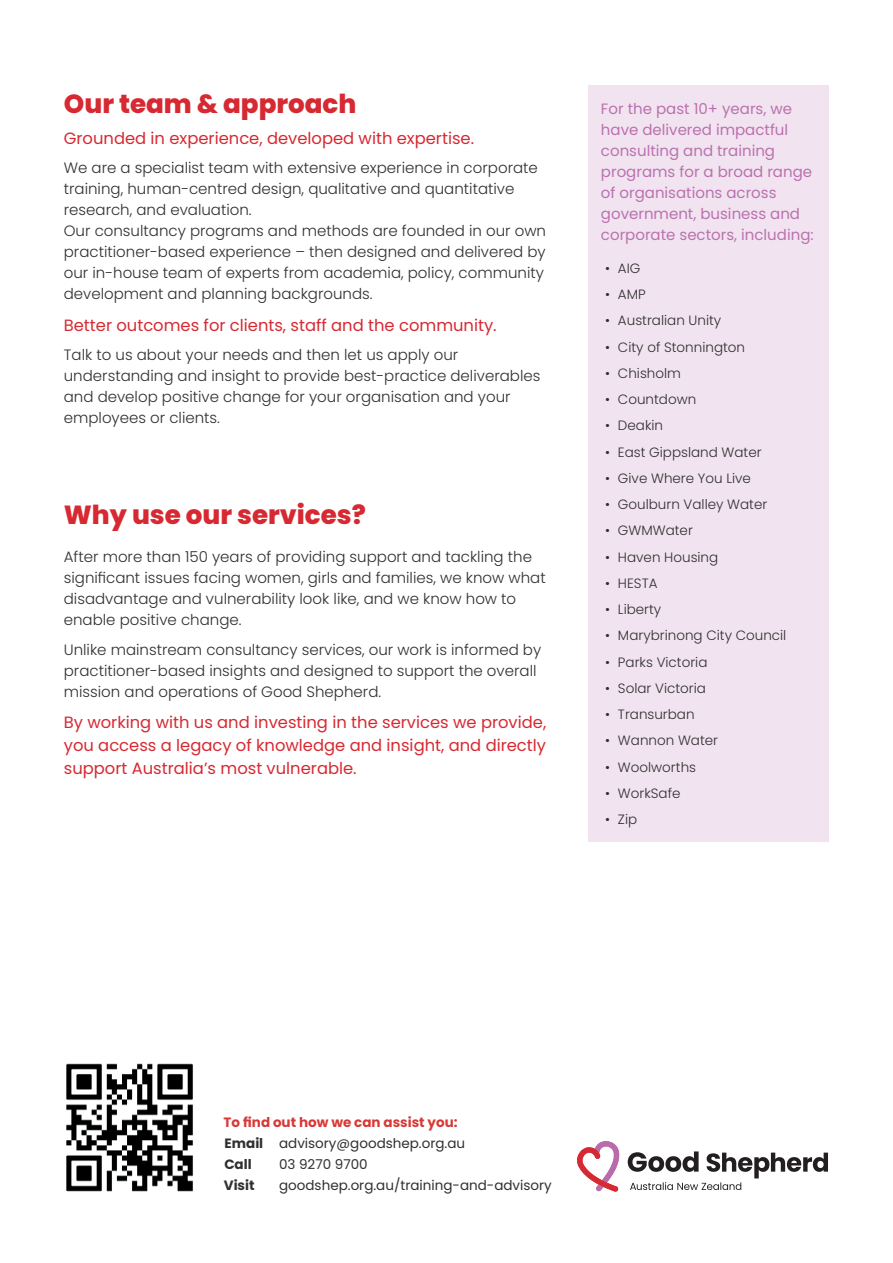
<style>
.page{position:relative;width:893px;height:1263px;background:#fff}
.page>*{position:absolute;margin:0;border:0;box-sizing:border-box;transform-origin:0 0}
.t1{font:800 26.1px "Poppins";color:#d72932}
.t2{font:16.35px/23px "Poppins";color:#d72932;text-align:justify}
.t3{font:300 15px/21px "Poppins";color:#312f30}
.t4{font:15px/21px "Poppins";color:#bb71ae}
.t5{font:300 13.5px "Poppins";color:#312f30}
.t6{font:700 13.5px/20.9px "Poppins";color:#d83936}
.t7{font:13.5px "Poppins";color:#312f30}
.t8{font:700 13.5px "Poppins";color:#312f30}
.s1{color:#312f30}
.s2{font-weight:400;color:#312f30}
</style>
<div class="page">
<div style="left:588px;top:85px;width:241px;height:757px;background:#f1e4f0"></div>
<img style="left:66px;top:1063px;width:127px;height:129px">
<svg style="left:577px;top:1141px;width:43px;height:51px"></svg>
<svg style="left:628px;top:1151px;width:200px;height:39px"></svg>
<h1 class="t1" style="left:64px;top:91px;width:294px">Our team &amp; approach</h1>
<p class="t2" style="left:64px;top:127px;width:412px">Grounded in experience, developed with expertise.</p>
<p class="t3" style="left:64px;top:158px;width:484px">We are a specialist team with extensive experience in corporate training, human-centred design, qualitative and quantitative research, and evaluation.<br>Our consultancy programs and methods are founded in our own practitioner-based experience – then designed and delivered by our in-house team of experts from academia, policy, community development and planning backgrounds.</p>
<p class="t2" style="left:64px;top:314px;width:434px">Better outcomes for clients, staff and the community.</p>
<p class="t3" style="left:64px;top:345px;width:478px">Talk to us about your needs and then let us apply our understanding and insight to provide best-practice deliverables and develop positive change for your organisation and your employees or clients.</p>
<h1 class="t1" style="left:64px;top:503px;width:304px">Why use our services?</h1>
<p class="t3" style="left:64px;top:547px;width:483px">After more than 150 years of providing support and tackling the significant issues facing women, girls and families, we know what disadvantage and vulnerability look like, and we know how to enable positive change.</p>
<p class="t3" style="left:64px;top:639px;width:479px">Unlike mainstream consultancy services, our work is informed by practitioner-based insights and designed to support the overall mission and operations of Good Shepherd.</p>
<p class="t2" style="left:64px;top:711px;width:484px">By working with us and investing in the services we provide, you access a legacy of knowledge and insight, and directly support Australia’s most vulnerable.</p>
<p class="t4" style="left:601px;top:98px;width:214px">For the past 10+ years, we have delivered impactful consulting and training programs for a broad range of organisations across government, business and corporate sectors, including:</p>
<p class="t5" style="left:605px;top:263px;width:37px">• AIG</p>
<p class="t5" style="left:605px;top:289px;width:42px">• AMP</p>
<p class="t5" style="left:605px;top:315px;width:118px">• Australian Unity</p>
<p class="t5" style="left:605px;top:341px;width:141px">• City of Stonnington</p>
<p class="t5" style="left:605px;top:368px;width:77px">• Chisholm</p>
<p class="t5" style="left:605px;top:394px;width:93px">• Countdown</p>
<p class="t5" style="left:605px;top:420px;width:59px">• Deakin</p>
<p class="t5" style="left:605px;top:446px;width:158px">• East Gippsland Water</p>
<p class="t5" style="left:605px;top:473px;width:147px">• Give Where You Live</p>
<p class="t5" style="left:605px;top:499px;width:164px">• Goulburn Valley Water</p>
<p class="t5" style="left:605px;top:525px;width:89px">• GWMWater</p>
<p class="t5" style="left:605px;top:551px;width:115px">• Haven Housing</p>
<p class="t5" style="left:605px;top:578px;width:54px">• HESTA</p>
<p class="t5" style="left:605px;top:604px;width:58px">• Liberty</p>
<p class="t5" style="left:605px;top:630px;width:183px">• Marybrinong City Council</p>
<p class="t5" style="left:605px;top:656px;width:104px">• Parks Victoria</p>
<p class="t5" style="left:605px;top:683px;width:102px">• Solar Victoria</p>
<p class="t5" style="left:605px;top:709px;width:91px">• Transurban</p>
<p class="t5" style="left:605px;top:735px;width:114px">• Wannon Water</p>
<p class="t5" style="left:605px;top:761px;width:92px">• Woolworths</p>
<p class="t5" style="left:605px;top:788px;width:77px">• WorkSafe</p>
<p class="t5" style="left:605px;top:814px;width:34px">• Zip</p>
<p class="t6" style="left:224px;top:1112px;width:243px">To find out how we can assist you:<br><span class="s1">Email</span> <span class="s2">advisory@goodshep.org.au<br></span><span class="s1">Call</span></p>
<p class="t7" style="left:279px;top:1156px;width:90px">03 9270 9700</p>
<p class="t8" style="left:224px;top:1177px;width:32px">Visit</p>
<p class="t7" style="left:279px;top:1177px;width:274px">goodshep.org.au/training-and-advisory</p>
</div>
